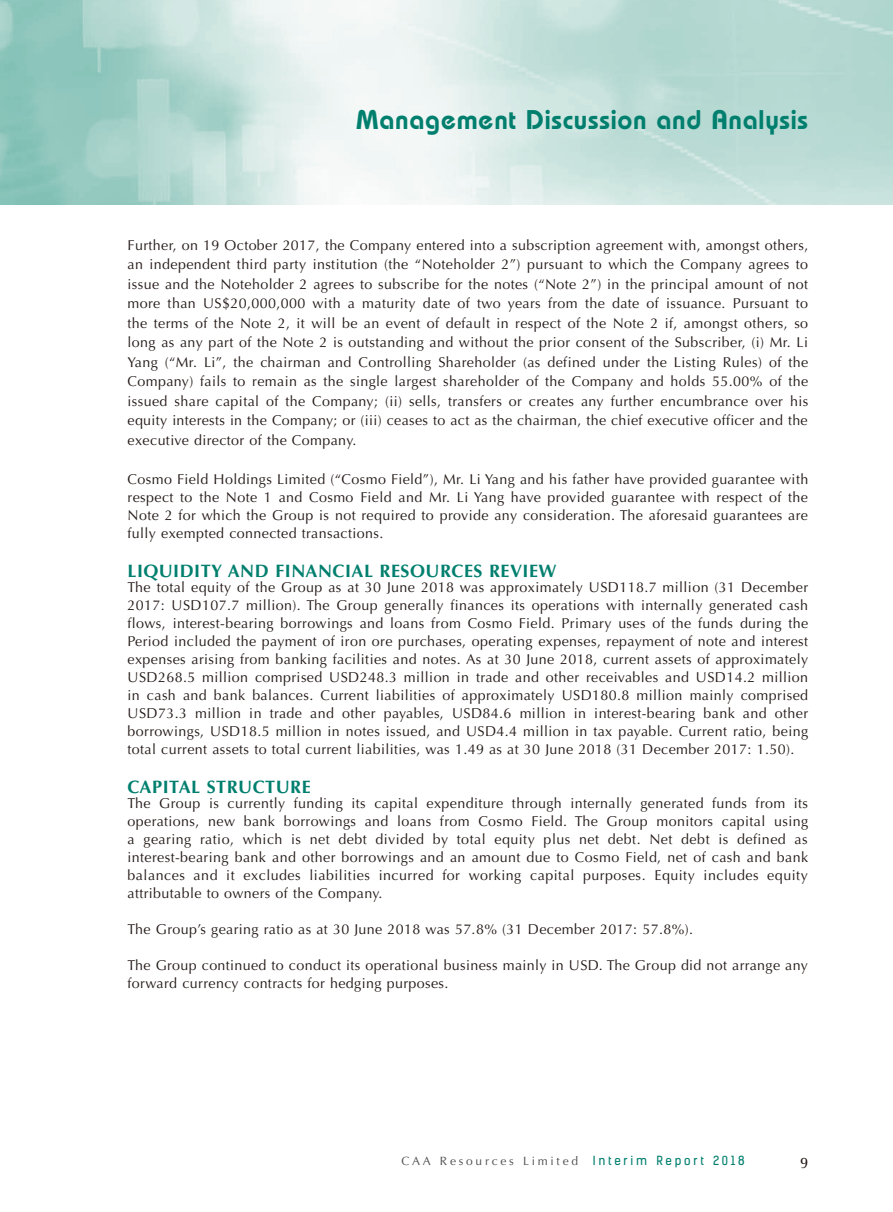
<style>
.page{position:relative;width:893px;height:1212px;background:#fff}
.page>*{position:absolute;margin:0;border:0;box-sizing:border-box;transform-origin:0 0}
.t1{font:600 27px "Bauhaus Std";letter-spacing:.03em;color:#007f6e}
.t2{font:700 18px "Optima LT Std";letter-spacing:.03em;color:#007f6e}
.t3{font:500 15px "Optima LT Std";color:#231916}
.t4{font:14.25px/18px "Optima LT Std";letter-spacing:.03em;color:#231916;text-align:justify}
.t5{font:12px "Optima LT Std";letter-spacing:.23em;color:#4d4a4a}
.s1{font-family:"Kelson Sans Regular BG";color:#007f6e}
</style>
<div class="page">
<h1 class="t1" style="left:356px;top:103px;width:453px">Management Discussion and Analysis</h1>
<p class="t4" style="left:128px;top:236px;width:682px;line-height:19.5px">Further, on 19 October 2017, the Company entered into a subscription agreement with, amongst others, an independent third party institution (the “Noteholder 2”) pursuant to which the Company agrees to issue and the Noteholder 2 agrees to subscribe for the notes (“Note 2”) in the principal amount of not more than US$20,000,000 with a maturity date of two years from the date of issuance. Pursuant to the terms of the Note 2, it will be an event of default in respect of the Note 2 if, amongst others, so long as any part of the Note 2 is outstanding and without the prior consent of the Subscriber, (i) Mr. Li Yang (“Mr. Li”, the chairman and Controlling Shareholder (as defined under the Listing Rules) of the Company) fails to remain as the single largest shareholder of the Company and holds 55.00% of the issued share capital of the Company; (ii) sells, transfers or creates any further encumbrance over his equity interests in the Company; or (iii) ceases to act as the chairman, the chief executive officer and the executive director of the Company.</p>
<p class="t4" style="left:128px;top:470px;width:682px">Cosmo Field Holdings Limited (“Cosmo Field”), Mr. Li Yang and his father have provided guarantee with respect to the Note 1 and Cosmo Field and Mr. Li Yang have provided guarantee with respect of the Note 2 for which the Group is not required to provide any consideration. The aforesaid guarantees are fully exempted connected transactions.</p>
<p class="t2" style="left:128px;top:560px;width:431px">LIQUIDITY AND FINANCIAL RESOURCES REVIEW</p>
<p class="t4" style="left:128px;top:578px;width:682px">The total equity of the Group as at 30 June 2018 was approximately USD118.7 million (31 December 2017: USD107.7 million). The Group generally finances its operations with internally generated cash flows, interest-bearing borrowings and loans from Cosmo Field. Primary uses of the funds during the Period included the payment of iron ore purchases, operating expenses, repayment of note and interest expenses arising from banking facilities and notes. As at 30 June 2018, current assets of approximately USD268.5 million comprised USD248.3 million in trade and other receivables and USD14.2 million in cash and bank balances. Current liabilities of approximately USD180.8 million mainly comprised USD73.3 million in trade and other payables, USD84.6 million in interest-bearing bank and other borrowings, USD18.5 million in notes issued, and USD4.4 million in tax payable. Current ratio, being total current assets to total current liabilities, was 1.49 as at 30 June 2018 (31 December 2017: 1.50).</p>
<p class="t2" style="left:128px;top:776px;width:185px">CAPITAL STRUCTURE</p>
<p class="t4" style="left:128px;top:794px;width:682px">The Group is currently funding its capital expenditure through internally generated funds from its operations, new bank borrowings and loans from Cosmo Field. The Group monitors capital using a gearing ratio, which is net debt divided by total equity plus net debt. Net debt is defined as interest-bearing bank and other borrowings and an amount due to Cosmo Field, net of cash and bank balances and it excludes liabilities incurred for working capital purposes. Equity includes equity attributable to owners of the Company.</p>
<p class="t4" style="left:128px;top:920px;width:567px">The Group’s gearing ratio as at 30 June 2018 was 57.8% (31 December 2017: 57.8%).</p>
<p class="t4" style="left:128px;top:956px;width:682px">The Group continued to conduct its operational business mainly in USD. The Group did not arrange any forward currency contracts for hedging purposes.</p>
<p class="t5" style="left:401px;top:1154px;width:345px">CAA Resources Limited <span class="s1">Interim Report 2018</span></p>
<p class="t3" style="left:800px;top:1154px;width:9px">9</p>
</div>
